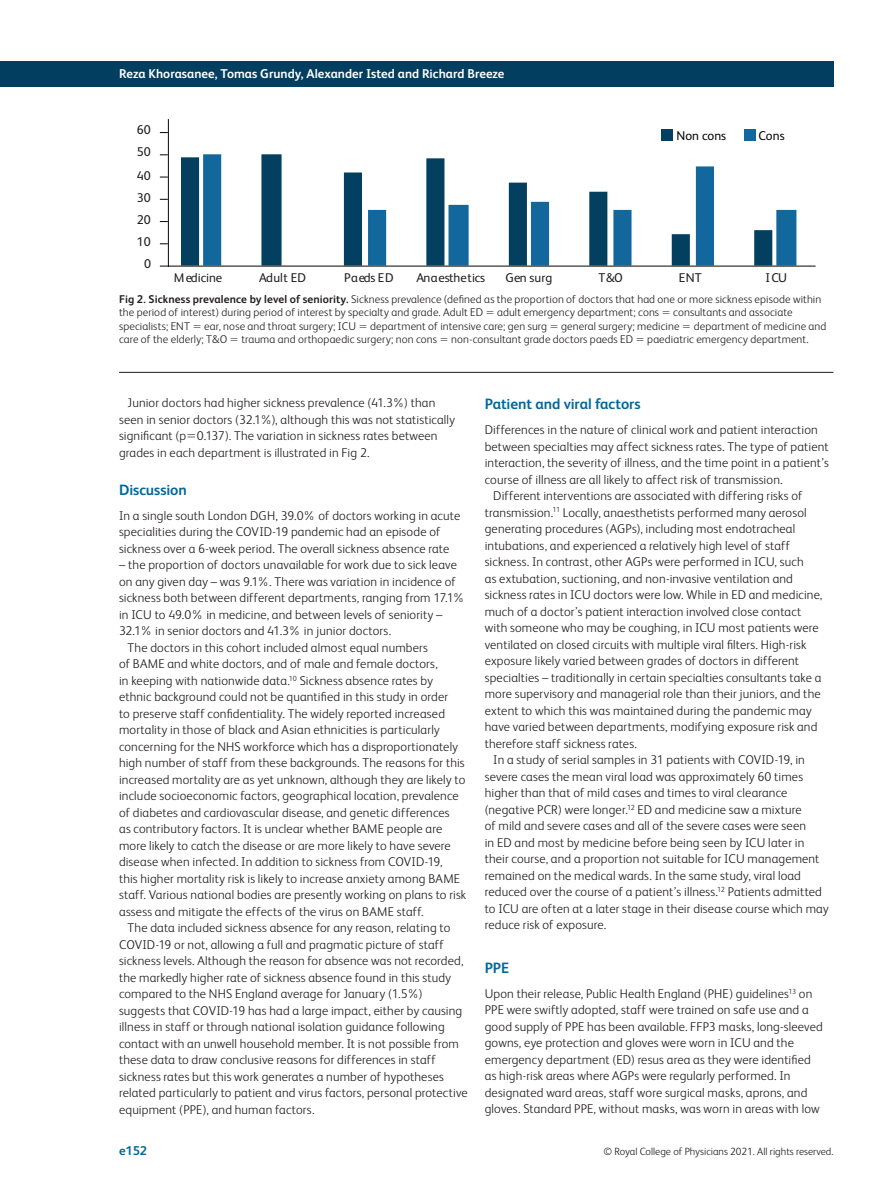
<style>
.page{position:relative;width:893px;height:1191px;background:#fff}
.page>*{position:absolute;margin:0;border:0;box-sizing:border-box;transform-origin:0 0}
.body_H1{font:700 15px "FS Albert";letter-spacing:-.01em;color:#02689c}
.body_sec_P_Indent{font:300 12.75px/16.5px "FS Albert";letter-spacing:.01em;color:#231f20}
.body_sec_P_noIndent{font:300 12.75px/16.5px "FS Albert";letter-spacing:.01em;color:#231f20}
.t1{font:12.75px "FS Albert";letter-spacing:-.005em;color:#211e1e}
.t2{font:700 12.75px "FS Albert";color:#fff}
.t3{font:12.75px "FS Albert";color:#050504}
.t4{font:700 12.75px "FS Albert";color:#02689c}
.Figure_caption{font:300 11.25px/13.5px "FS Albert";letter-spacing:.01em;color:#231f20}
.t5{font:300 10.5px "FS Albert";color:#231f20}
.s1{font-weight:700}
</style>
<div class="page">
<hr style="left:119px;top:372px;width:714px;height:1px;background:#231f20">
<div style="left:181px;top:157px;width:19px;height:108px;background:#034060"></div>
<svg style="left:203px;top:154px;width:593px;height:111px"></svg>
<hr style="left:160px;top:266px;width:655px;height:1px;background:#050504">
<hr style="left:168px;top:119px;width:1px;height:148px;background:#050504">
<div style="left:661px;top:129px;width:12px;height:12px;background:#034060"></div>
<div style="left:744px;top:129px;width:12px;height:12px;background:#12689c"></div>
<div style="left:0;top:62px;width:833px;height:25px;background:#023e60"></div>
<p class="t2" style="left:119px;top:66px;width:387px">Reza Khorasanee, Tomas Grundy, Alexander Isted and Richard Breeze</p>
<p class="t1" style="left:137px;top:122px;width:15px">60</p>
<p class="t1" style="left:137px;top:145px;width:15px">50</p>
<p class="t1" style="left:137px;top:168px;width:15px">40</p>
<p class="t1" style="left:137px;top:190px;width:15px">30</p>
<p class="t1" style="left:137px;top:212px;width:15px">20</p>
<p class="t1" style="left:137px;top:235px;width:15px">10</p>
<p class="t1" style="left:144px;top:257px;width:9px">0</p>
<p class="t3" style="left:676px;top:129px;width:51px">Non cons</p>
<p class="t3" style="left:758px;top:129px;width:28px">Cons</p>
<p class="t1" style="left:174px;top:270px;width:50px">Medicine</p>
<p class="t1" style="left:259px;top:270px;width:48px">Adult ED</p>
<p class="t1" style="left:344px;top:270px;width:51px">Paeds ED</p>
<p class="t1" style="left:417px;top:270px;width:70px">Anaesthetics</p>
<p class="t1" style="left:505px;top:270px;width:48px">Gen surg</p>
<p class="t1" style="left:599px;top:270px;width:26px">T&amp;O</p>
<p class="t1" style="left:679px;top:270px;width:25px">ENT</p>
<p class="t1" style="left:765px;top:270px;width:23px">ICU</p>
<p class="Figure_caption" style="left:119px;top:292px;width:704px"><span class="s1">Fig 2. Sickness prevalence by level of seniority.</span> Sickness prevalence (defined as the proportion of doctors that had one or more sickness episode within the period of interest) during period of interest by specialty and grade. Adult ED</p>
<p class="Figure_caption" style="left:497px;top:305px;width:164px">adult emergency department; cons</p>
<p class="Figure_caption" style="left:673px;top:305px;width:121px">consultants and associate</p>
<p class="Figure_caption" style="left:119px;top:319px;width:73px">specialists; ENT</p>
<p class="Figure_caption" style="left:204px;top:319px;width:153px">ear, nose and throat surgery; ICU</p>
<p class="Figure_caption" style="left:370px;top:319px;width:178px">department of intensive care; gen surg</p>
<p class="Figure_caption" style="left:561px;top:319px;width:120px">general surgery; medicine</p>
<p class="Figure_caption" style="left:694px;top:319px;width:134px">department of medicine and</p>
<p class="Figure_caption" style="left:119px;top:332px;width:110px">care of the elderly; T&amp;O</p>
<p class="Figure_caption" style="left:241px;top:332px;width:197px">trauma and orthopaedic surgery; non cons</p>
<p class="Figure_caption" style="left:451px;top:332px;width:183px">non-consultant grade doctors paeds ED</p>
<p class="Figure_caption" style="left:647px;top:332px;width:163px">paediatric emergency department.</p>
<p class="body_sec_P_Indent" style="left:119px;top:395px;width:337px;text-indent:9px">Junior doctors had higher sickness prevalence (41.3%) than seen in senior doctors (32.1%), although this was not statistically significant (p 0.137). The variation in sickness rates between grades in each department is illustrated in Fig 2.</p>
<p class="body_H1" style="left:119px;top:481px;width:69px">Discussion</p>
<p class="body_sec_P_noIndent" style="left:119px;top:507px;width:343px">In a single south London DGH, 39.0% of doctors working in acute specialities during the COVID-19 pandemic had an episode of sickness over a 6-week period. The overall sickness absence rate</p>
<p class="body_sec_P_noIndent" style="left:119px;top:556px;width:347px">– the proportion of doctors unavailable for work due to sick leave on any given day – was 9.1%. There was variation in incidence of sickness both between different departments, ranging from 17.1% in ICU to 49.0% in medicine, and between levels of seniority – 32.1% in senior doctors and 41.3% in junior doctors.</p>
<p class="body_sec_P_Indent" style="left:119px;top:639px;width:349px;text-indent:9px">The doctors in this cohort included almost equal numbers<br>of BAME and white doctors, and of male and female doctors,<br>in keeping with nationwide data.<sup>10</sup> Sickness absence rates by ethnic background could not be quantified in this study in order<br>to preserve staff confidentiality. The widely reported increased mortality in those of black and Asian ethnicities is particularly concerning for the NHS workforce which has a disproportionately high number of staff from these backgrounds. The reasons for this increased mortality are as yet unknown, although they are likely to include socioeconomic factors, geographical location, prevalence of diabetes and cardiovascular disease, and genetic differences<br>as contributory factors. It is unclear whether BAME people are more likely to catch the disease or are more likely to have severe disease when infected. In addition to sickness from COVID-19,<br>this higher mortality risk is likely to increase anxiety among BAME staff. Various national bodies are presently working on plans to risk assess and mitigate the effects of the virus on BAME staff.</p>
<p class="body_sec_P_Indent" style="left:119px;top:919px;width:350px;text-indent:9px">The data included sickness absence for any reason, relating to COVID-19 or not, allowing a full and pragmatic picture of staff sickness levels. Although the reason for absence was not recorded, the markedly higher rate of sickness absence found in this study compared to the NHS England average for January (1.5%) suggests that COVID-19 has had a large impact, either by causing illness in staff or through national isolation guidance following contact with an unwell household member. It is not possible from these data to draw conclusive reasons for differences in staff sickness rates but this work generates a number of hypotheses related particularly to patient and virus factors, personal protective equipment (PPE), and human factors.</p>
<p class="body_H1" style="left:485px;top:395px;width:157px">Patient and viral factors</p>
<p class="body_sec_P_noIndent" style="left:485px;top:421px;width:346px">Differences in the nature of clinical work and patient interaction between specialties may affect sickness rates. The type of patient interaction, the severity of illness, and the time point in a patient’s course of illness are all likely to affect risk of transmission.</p>
<p class="body_sec_P_Indent" style="left:485px;top:487px;width:339px;text-indent:9px">Different interventions are associated with differing risks of transmission.<sup>11</sup> Locally, anaesthetists performed many aerosol generating procedures (AGPs), including most endotracheal intubations, and experienced a relatively high level of staff sickness. In contrast, other AGPs were performed in ICU, such<br>as extubation, suctioning, and non-invasive ventilation and sickness rates in ICU doctors were low. While in ED and medicine, much of a doctor’s patient interaction involved close contact with someone who may be coughing, in ICU most patients were ventilated on closed circuits with multiple viral filters. High-risk exposure likely varied between grades of doctors in different specialties – traditionally in certain specialties consultants take a more supervisory and managerial role than their juniors, and the extent to which this was maintained during the pandemic may have varied between departments, modifying exposure risk and therefore staff sickness rates.</p>
<p class="body_sec_P_Indent" style="left:485px;top:751px;width:346px;text-indent:9px">In a study of serial samples in 31 patients with COVID-19, in severe cases the mean viral load was approximately 60 times higher than that of mild cases and times to viral clearance (negative PCR) were longer.<sup>12</sup> ED and medicine saw a mixture<br>of mild and severe cases and all of the severe cases were seen<br>in ED and most by medicine before being seen by ICU later in their course, and a proportion not suitable for ICU management remained on the medical wards. In the same study, viral load reduced over the course of a patient’s illness.<sup>12</sup> Patients admitted to ICU are often at a later stage in their disease course which may reduce risk of exposure.</p>
<p class="body_H1" style="left:485px;top:959px;width:26px">PPE</p>
<p class="body_sec_P_noIndent" style="left:485px;top:985px;width:340px">Upon their release, Public Health England (PHE) guidelines<sup>13</sup> on PPE were swiftly adopted, staff were trained on safe use and a good supply of PPE has been available. FFP3 masks, long-sleeved gowns, eye protection and gloves were worn in ICU and the emergency department (ED) resus area as they were identified as high-risk areas where AGPs were regularly performed. In designated ward areas, staff wore surgical masks, aprons, and gloves. Standard PPE, without masks, was worn in areas with low</p>
<p class="t4" style="left:119px;top:1143px;width:30px">e152</p>
<p class="t5" style="left:604px;top:1145px;width:231px">© Royal College of Physicians 2021. All rights reserved.</p>
</div>
